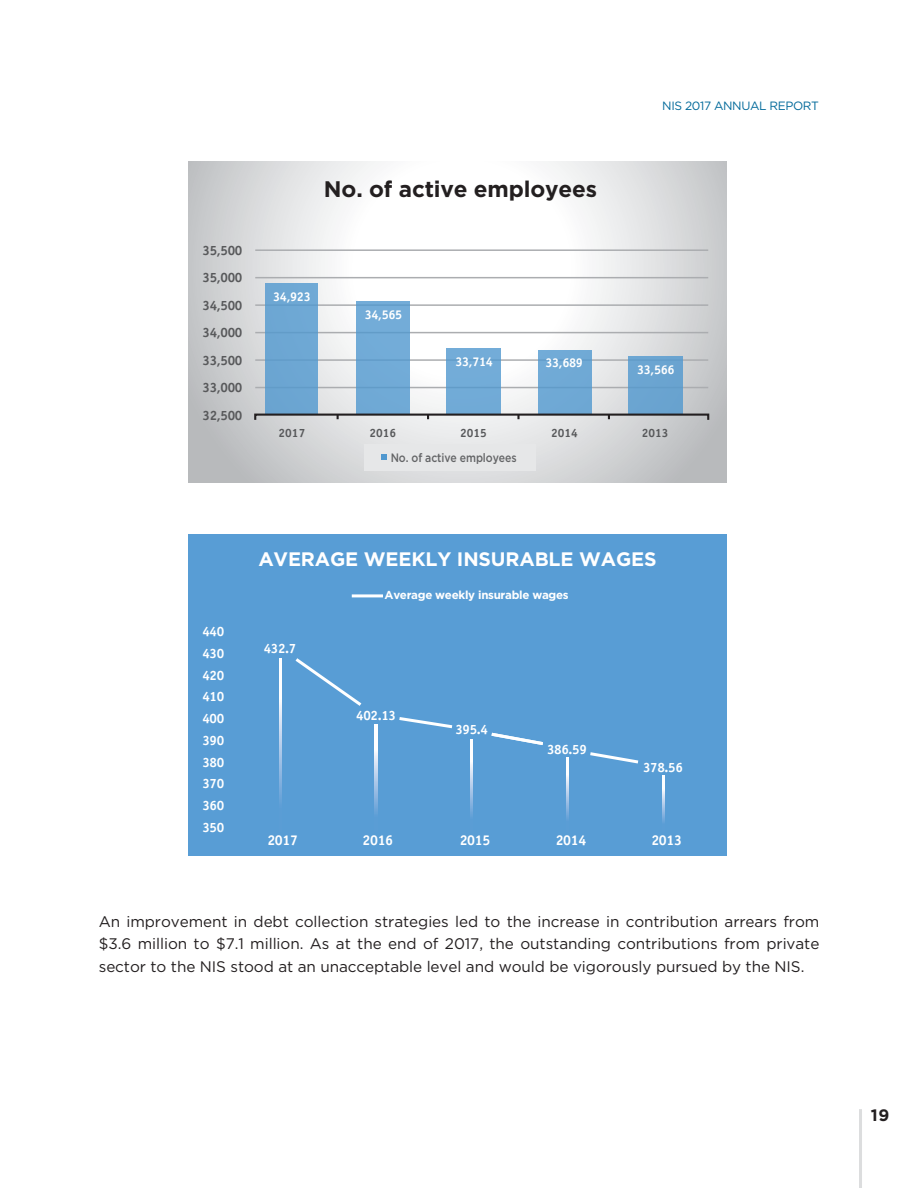
<style>
.page{position:relative;width:918px;height:1188px;background:#fff}
.page>*{position:absolute;margin:0;border:0;box-sizing:border-box;transform-origin:0 0}
.t1{font:700 22.5px "Gotham";letter-spacing:-.01em;color:#231f20}
.t2{font:700 19.5px "Gotham";letter-spacing:-.01em;color:#fff}
.t3{font:700 16.5px "Gotham";color:#231f20}
.t4{font:15.3px/22.5px "Gotham";letter-spacing:-.005em;color:#231f20;text-align:justify}
.t5{font:700 14.25px "Officina Serif Std";letter-spacing:-.025em;color:#fff}
.t6{font:700 13.5px/21.8px "Officina Serif Std";letter-spacing:-.025em;color:#fff;text-align:justify}
.t7{font:700 13.5px/27.5px "Officina Serif Std";letter-spacing:-.025em;color:#58595b;text-align:justify}
.t8{font:700 12.75px "Officina Serif Std";letter-spacing:-.025em;color:#fff}
.t9{font:500 12.15px "Gotham";letter-spacing:-.01em;color:#636466;scale:.86 1}
.t10{font:700 12px "Officina Serif Std";color:#58595b}
.t11{font:12px "Gotham";letter-spacing:-.03em;color:#00699a}
.t12{font:700 11.55px "Gotham";letter-spacing:-.025em;color:#fff}
</style>
<div class="page">
<div style="left:189px;top:535px;width:538px;height:321px;background:#589dd5"></div>
<svg style="left:189px;top:161px;width:538px;height:322px"></svg>
<hr style="left:255px;top:387px;width:453px;height:1px;background:#abadb0">
<hr style="left:255px;top:359px;width:453px;height:2px;background:#abadb0">
<hr style="left:255px;top:332px;width:453px;height:1px;background:#abadb0">
<hr style="left:255px;top:304px;width:453px;height:2px;background:#abadb0">
<hr style="left:255px;top:277px;width:453px;height:1px;background:#abadb0">
<hr style="left:255px;top:249px;width:453px;height:2px;background:#abadb0">
<div style="left:265px;top:283px;width:53px;height:132px;background:#6da7d3"></div>
<div style="left:356px;top:301px;width:53px;height:114px;background:#71abd7"></div>
<div style="left:446px;top:348px;width:55px;height:67px;background:#72acd8"></div>
<div style="left:538px;top:350px;width:53px;height:65px;background:#6fa9d5"></div>
<div style="left:628px;top:356px;width:55px;height:59px;background:#6aa4d0"></div>
<div style="left:254px;top:414px;width:455px;height:7px;border:2px solid #231f20"></div>
<div style="left:364px;top:444px;width:172px;height:27px;background:#e6e7e8"></div>
<svg style="left:382px;top:455px;width:5px;height:5px"></svg>
<svg style="left:517px;top:415px;width:3px;height:4px"></svg>
<svg style="left:279px;top:659px;width:2px;height:144px"></svg>
<svg style="left:375px;top:725px;width:2px;height:89px"></svg>
<svg style="left:471px;top:740px;width:2px;height:76px"></svg>
<svg style="left:566px;top:757px;width:3px;height:62px"></svg>
<svg style="left:662px;top:776px;width:3px;height:46px"></svg>
<svg style="left:295px;top:658px;width:67px;height:48px"></svg>
<svg style="left:399px;top:717px;width:54px;height:12px"></svg>
<svg style="left:491px;top:732px;width:52px;height:13px"></svg>
<svg style="left:590px;top:752px;width:49px;height:12px"></svg>
<hr style="left:352px;top:594px;width:31px;height:3px;background:#fff">
<hr style="left:859px;top:1109px;width:3px;height:79px;background:#dcddde">
<p class="t7" style="left:203px;top:236px;width:41px">35,500<br>35,000<br>34,500<br>34,000<br>33,500<br>33,000<br>32,500</p>
<h1 class="t1" style="left:324px;top:174px;width:275px">No. of active employees</h1>
<p class="t8" style="left:273px;top:288px;width:39px">34,923</p>
<p class="t8" style="left:365px;top:307px;width:39px">34,565</p>
<p class="t8" style="left:455px;top:354px;width:39px">33,714</p>
<p class="t8" style="left:545px;top:354px;width:39px">33,689</p>
<p class="t11" style="left:662px;top:99px;width:158px">NIS 2017 ANNUAL REPORT</p>
<p class="t8" style="left:637px;top:362px;width:39px">33,566</p>
<p class="t10" style="left:279px;top:425px;width:28px">2017</p>
<p class="t10" style="left:369px;top:425px;width:28px">2016</p>
<p class="t10" style="left:460px;top:425px;width:28px">2015</p>
<p class="t10" style="left:551px;top:425px;width:28px">2014</p>
<p class="t10" style="left:642px;top:425px;width:28px">2013</p>
<p class="t9" style="left:391px;top:450px;width:148px">No. of active employees</p>
<p class="t6" style="left:202px;top:620px;width:23px">440<br>430<br>420<br>410<br>400<br>390<br>380<br>370<br>360<br>350</p>
<p class="t2" style="left:258px;top:547px;width:400px">AVERAGE WEEKLY INSURABLE WAGES</p>
<p class="t6" style="left:264px;top:637px;width:34px">432.7</p>
<p class="t12" style="left:385px;top:587px;width:186px">Average weekly insurable wages</p>
<p class="t6" style="left:356px;top:704px;width:41px">402.13</p>
<p class="t6" style="left:455px;top:719px;width:34px">395.4</p>
<p class="t6" style="left:547px;top:738px;width:41px">386.59</p>
<p class="t6" style="left:643px;top:756px;width:41px">378.56</p>
<p class="t5" style="left:267px;top:831px;width:32px">2017</p>
<p class="t5" style="left:363px;top:831px;width:32px">2016</p>
<p class="t5" style="left:460px;top:831px;width:32px">2015</p>
<p class="t5" style="left:556px;top:831px;width:32px">2014</p>
<p class="t5" style="left:651px;top:831px;width:32px">2013</p>
<p class="t4" style="left:99px;top:910px;width:722px">An improvement in debt collection strategies led to the increase in contribution arrears from $3.6 million to $7.1 million. As at the end of 2017, the outstanding contributions from private sector to the NIS stood at an unacceptable level and would be vigorously pursued by the NIS.</p>
<p class="t3" style="left:871px;top:1104px;width:20px">19</p>
</div>
